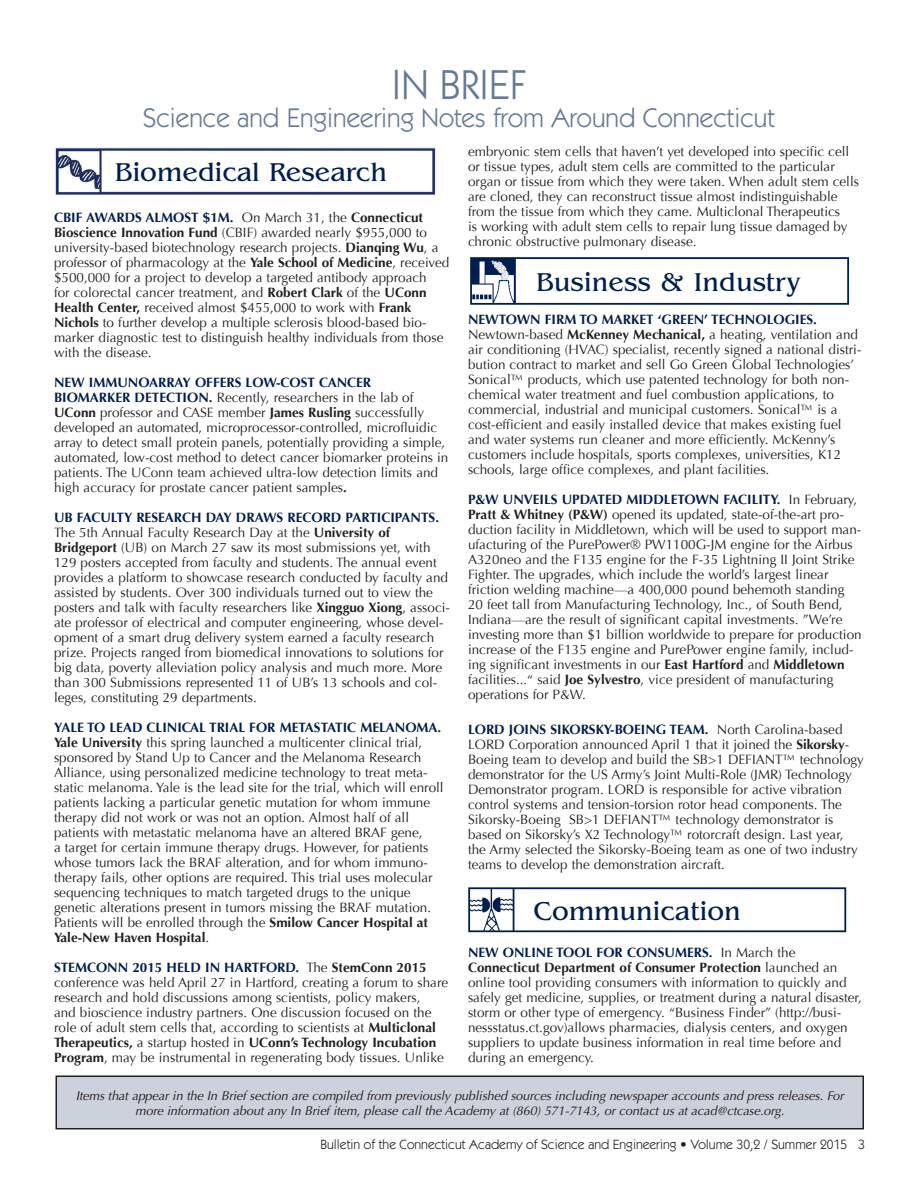
<style>
.page{position:relative;width:918px;height:1188px;background:#fff}
.page>*{position:absolute;margin:0;border:0;box-sizing:border-box;transform-origin:0 0}
.t1{font:42px "Itc Kabel";color:#667995}
.t2{font:27px "Benguiat";color:#001f4e}
.t3{font:27px "Itc Kabel";color:#667995}
.t4{font:13.5px/15px "Optima";color:#231f20}
.t5{font:13.5px "Itc Kabel";color:#231f20}
.t6{font:italic 12.75px/15px "Optima";letter-spacing:-.01em;color:#231f20;text-align:center}
.s1{font-weight:700;color:#001f4e}
.s2{font-weight:700}
</style>
<div class="page">
<div style="left:56px;top:1076px;width:807px;height:53px;background:#ccd2dc"></div>
<div style="left:56px;top:1076px;width:808px;height:53px;border:2px solid #231f20"></div>
<img style="left:55px;top:147px;width:381px;height:48px">
<img style="left:470px;top:257px;width:379px;height:48px">
<div style="left:535px;top:266px;width:299px;height:29px;background:#fff"></div>
<img style="left:468px;top:887px;width:379px;height:46px">
<div style="left:532px;top:896px;width:286px;height:28px;background:#fff"></div>
<div style="left:113px;top:156px;width:307px;height:29px;background:#fff"></div>
<h1 class="t1" style="left:392px;top:61px;width:136px">IN BRIEF</h1>
<h2 class="t3" style="left:143px;top:102px;width:633px">Science and Engineering Notes from Around Connecticut</h2>
<h2 class="t2" style="left:115px;top:157px;width:274px">Biomedical Research</h2>
<p class="t4" style="left:54px;top:210px;width:397px"><span class="s1">CBIF AWARDS ALMOST $1M.</span> On March 31, the <span class="s2">Connecticut Bioscience Innovation Fund</span> (CBIF) awarded nearly $955,000 to university-based biotechnology research projects. <span class="s2">Dianqing Wu</span>, a professor of pharmacology at the <span class="s2">Yale School of Medicine</span>, received $500,000 for a project to develop a targeted antibody approach<br>for colorectal cancer treatment, and <span class="s2">Robert Clark</span> of the <span class="s2">UConn Health Center,</span> received almost $455,000 to work with <span class="s2">Frank Nichols</span> to further develop a multiple sclerosis blood-based bio&shy;marker diagnostic test to distinguish healthy individuals from those with the disease.</p>
<p class="t4" style="left:54px;top:375px;width:396px"><span class="s1">NEW IMMUNOARRAY OFFERS LOW-COST CANCER BIOMARKER DETECTION.</span> Recently, researchers in the lab of <span class="s2">UConn</span> professor and CASE member <span class="s2">James Rusling</span> successfully developed an automated, microprocessor-controlled, microfluidic array to detect small protein panels, potentially providing a simple, automated, low-cost method to detect cancer biomarker proteins in patients. The UConn team achieved ultra-low detection limits and high accuracy for prostate cancer patient samples<span class="s2">.</span></p>
<p class="t4" style="left:54px;top:510px;width:398px"><span class="s1">UB FACULTY RESEARCH DAY DRAWS RECORD PARTICIPANTS.<br></span>The 5th Annual Faculty Research Day at the <span class="s2">University of Bridgeport</span> (UB) on March 27 saw its most submissions yet, with 129 posters accepted from faculty and students. The annual event provides a platform to showcase research conducted by faculty and assisted by students. Over 300 individuals turned out to view the posters and talk with faculty researchers like <span class="s2">Xingguo Xiong</span>, associ&shy;ate professor of electrical and computer engineering, whose devel&shy;opment of a smart drug delivery system earned a faculty research prize. Projects ranged from biomedical innovations to solutions for big data, poverty alleviation policy analysis and much more. More than 300 Submissions represented 11 of UB’s 13 schools and col&shy;leges, constituting 29 departments.</p>
<p class="t4" style="left:54px;top:720px;width:391px"><span class="s1">YALE TO LEAD CLINICAL TRIAL FOR METASTATIC MELANOMA.<br></span><span class="s2">Yale University</span> this spring launched a multicenter clinical trial, sponsored by Stand Up to Cancer and the Melanoma Research Alliance, using personalized medicine technology to treat meta&shy;static melanoma. Yale is the lead site for the trial, which will enroll patients lacking a particular genetic mutation for whom immune therapy did not work or was not an option. Almost half of all patients with metastatic melanoma have an altered BRAF gene,<br>a target for certain immune therapy drugs. However, for patients whose tumors lack the BRAF alteration, and for whom immuno&shy;therapy fails, other options are required. This trial uses molecular sequencing techniques to match targeted drugs to the unique genetic alterations present in tumors missing the BRAF mutation.<br>Patients will be enrolled through the <span class="s2">Smilow Cancer Hospital at Yale-New Haven Hospital</span>.</p>
<p class="t4" style="left:54px;top:960px;width:396px"><span class="s1">STEMCONN 2015 HELD IN HARTFORD.</span> The <span class="s2">StemConn 2015 </span>conference was held April 27 in Hartford, creating a forum to share research and hold discussions among scientists, policy makers,<br>and bioscience industry partners. One discussion focused on the role of adult stem cells that, according to scientists at <span class="s2">Multiclonal Therapeutics</span><span class="s1">,</span> a startup hosted in <span class="s2">UConn’s Technology Incubation Program</span>, may be instrumental in regenerating body tissues. Unlike</p>
<p class="t4" style="left:468px;top:144px;width:393px">embryonic stem cells that haven’t yet developed into specific cell or tissue types, adult stem cells are committed to the particular organ or tissue from which they were taken. When adult stem cells are cloned, they can reconstruct tissue almost indistinguishable from the tissue from which they came. Multiclonal Therapeutics<br>is working with adult stem cells to repair lung tissue damaged by chronic obstructive pulmonary disease.</p>
<h2 class="t2" style="left:536px;top:267px;width:266px">Business &amp; Industry</h2>
<p class="t4" style="left:468px;top:312px;width:395px"><span class="s1">NEWTOWN FIRM TO MARKET ‘GREEN’ TECHNOLOGIES.<br></span>Newtown-based <span class="s2">McKenney Mechanical,</span> a heating, ventilation and air conditioning (HVAC) specialist, recently signed a national distri&shy;bution contract to market and sell Go Green Global Technologies’ Sonical™ products, which use patented technology for both non&shy;chemical water treatment and fuel combustion applications, to commercial, industrial and municipal customers. Sonical™ is a cost-efficient and easily installed device that makes existing fuel and water systems run cleaner and more efficiently. McKenny’s customers include hospitals, sports complexes, universities, K12 schools, large office complexes, and plant facilities.</p>
<p class="t4" style="left:468px;top:492px;width:395px"><span class="s1">P&amp;W UNVEILS UPDATED MIDDLETOWN FACILITY</span><span class="s2">.</span> In February, <span class="s2">Pratt &amp; Whitney (P&amp;W)</span> opened its updated, state-of-the-art pro&shy;duction facility in Middletown, which will be used to support man&shy;ufacturing of the PurePower® PW1100G-JM engine for the Airbus A320neo and the F135 engine for the F-35 Lightning II Joint Strike Fighter. The upgrades, which include the world’s largest linear friction welding machine—a 400,000 pound behemoth standing 20 feet tall from Manufacturing Technology, Inc., of South Bend, Indiana—are the result of significant capital investments. ”We’re investing more than $1 billion worldwide to prepare for production increase of the F135 engine and PurePower engine family, includ&shy;ing significant investments in our <span class="s2">East Hartford</span> and <span class="s2">Middletown </span>facilities...“ said <span class="s2">Joe Sylvestro</span>, vice president of manufacturing operations for P&amp;W.</p>
<p class="t4" style="left:468px;top:722px;width:398px"><span class="s1">LORD JOINS SIKORSKY-BOEING TEAM.</span> North Carolina-based LORD Corporation announced April 1 that it joined the <span class="s2">Sikorsky</span>-Boeing team to develop and build the SB&gt;1 DEFIANT™ technology demonstrator for the US Army’s Joint Multi-Role (JMR) Technology Demonstrator program. LORD is responsible for active vibration control systems and tension-torsion rotor head components. The Sikorsky-Boeing SB&gt;1 DEFIANT™ technology demonstrator is based on Sikorsky’s X2 Technology™ rotorcraft design. Last year, the Army selected the Sikorsky-Boeing team as one of two industry teams to develop the demonstration aircraft.</p>
<h2 class="t2" style="left:533px;top:896px;width:209px">Communication</h2>
<p class="t4" style="left:468px;top:945px;width:395px"><span class="s1">NEW ONLINE TOOL FOR CONSUMERS.</span> In March the <span class="s2">Connecticut Department of Consumer Protection</span> launched an online tool providing consumers with information to quickly and safely get medicine, supplies, or treatment during a natural disaster, storm or other type of emergency. “Business Finder” (http://busi&shy;nessstatus.ct.gov)allows pharmacies, dialysis centers, and oxygen suppliers to update business information in real time before and during an emergency.</p>
<p class="t6" style="left:76px;top:1088px;width:770px">Items that appear in the In Brief section are compiled from previously published sources including newspaper accounts and press releases. For more information about any In Brief item, please call the Academy at (860) 571-7143, or contact us at acad@ctcase.org.</p>
<p class="t5" style="left:320px;top:1137px;width:546px">Bulletin of the Connecticut Academy of Science and Engineering • Volume 30,2 / Summer 2015 3</p>
</div>
